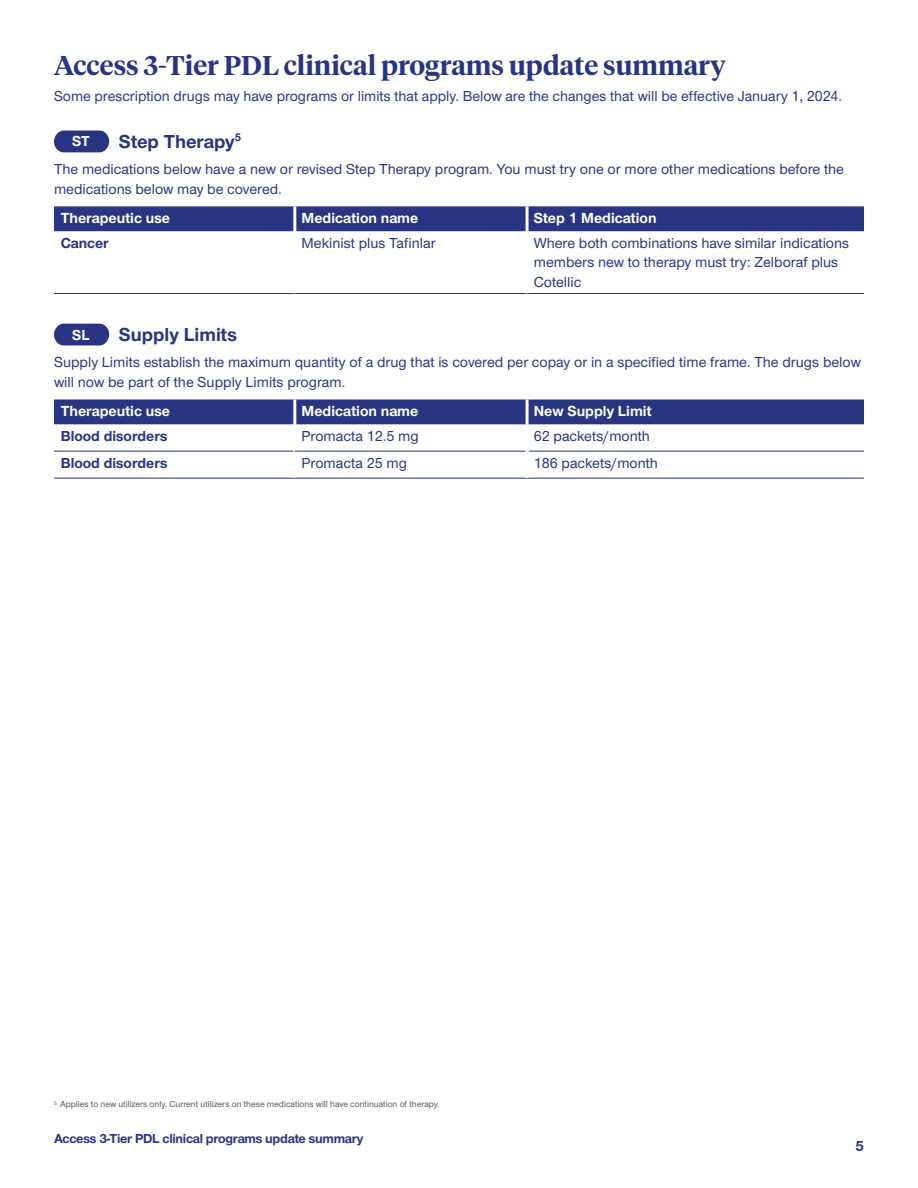
<style>
.page{position:relative;width:918px;height:1188px;background:#fff}
.page>*{position:absolute;margin:0;border:0;box-sizing:border-box;transform-origin:0 0}
.t1{font:600 27px "UHC Serif Headline";color:#283582}
.t2{font:700 19.5px "UHC Sans";color:#283582}
.t3{font:700 15.15px "UHC Sans";color:#fff}
.t4{font:500 15px/19.5px "UHC Sans";color:#283582}
.t5{font:700 15px "UHC Sans";color:#283582}
.t6{font:700 15px "UHC Sans";color:#fff}
.t7{font:700 13.5px "UHC Sans";letter-spacing:-.02em;color:#283582}
.t8{font:500 9px "UHC Sans";color:#57585a}
</style>
<div class="page">
<div style="left:54px;top:130px;width:55px;height:22px;background:#283582;border-radius:10px"></div>
<div style="left:54px;top:206px;width:810px;height:25px;background:#283582"></div>
<hr style="left:293px;top:206px;width:3px;height:25px;background:#fff">
<hr style="left:54px;top:293px;width:241px;height:1px;background:#283582">
<hr style="left:295px;top:293px;width:232px;height:1px;background:#283582">
<hr style="left:527px;top:293px;width:337px;height:1px;background:#283582">
<hr style="left:526px;top:206px;width:3px;height:25px;background:#fff">
<div style="left:54px;top:324px;width:55px;height:22px;background:#283582;border-radius:10px"></div>
<div style="left:54px;top:399px;width:810px;height:25px;background:#283582"></div>
<hr style="left:293px;top:399px;width:3px;height:25px;background:#fff">
<hr style="left:54px;top:451px;width:241px;height:1px;background:#283582">
<hr style="left:54px;top:478px;width:241px;height:1px;background:#283582">
<hr style="left:293px;top:451px;width:3px;height:27px;background:#fff">
<hr style="left:295px;top:451px;width:231px;height:1px;background:#283582">
<hr style="left:529px;top:451px;width:335px;height:1px;background:#283582">
<hr style="left:295px;top:478px;width:232px;height:1px;background:#283582">
<hr style="left:527px;top:478px;width:337px;height:1px;background:#283582">
<hr style="left:526px;top:399px;width:3px;height:25px;background:#fff">
<h1 class="t1" style="left:54px;top:47px;width:673px">Access 3-Tier PDL clinical programs update summary</h1>
<p class="t4" style="left:54px;top:86px;width:790px">Some prescription drugs may have programs or limits that apply. Below are the changes that will be effective January 1, 2024.</p>
<p class="t6" style="left:72px;top:131px;width:19px">ST</p>
<h2 class="t2" style="left:119px;top:128px;width:124px">Step Therapy<sup>5</sup></h2>
<p class="t4" style="left:54px;top:159px;width:792px">The medications below have a new or revised Step Therapy program. You must try one or more other medications before the medications below may be covered.</p>
<p class="t3" style="left:61px;top:208px;width:111px">Therapeutic use</p>
<p class="t3" style="left:302px;top:208px;width:118px">Medication name</p>
<p class="t3" style="left:534px;top:208px;width:124px">Step 1 Medication</p>
<p class="t5" style="left:61px;top:233px;width:50px">Cancer</p>
<p class="t4" style="left:302px;top:232px;width:135px">Mekinist plus Tafinlar</p>
<p class="t4" style="left:534px;top:232px;width:317px">Where both combinations have similar indications members new to therapy must try: Zelboraf plus<br>Cotellic</p>
<p class="t6" style="left:72px;top:324px;width:19px">SL</p>
<h2 class="t2" style="left:119px;top:321px;width:120px">Supply Limits</h2>
<p class="t4" style="left:54px;top:352px;width:808px">Supply Limits establish the maximum quantity of a drug that is covered per copay or in a specified time frame. The drugs below will now be part of the Supply Limits program.</p>
<p class="t3" style="left:61px;top:401px;width:111px">Therapeutic use</p>
<p class="t3" style="left:302px;top:401px;width:118px">Medication name</p>
<p class="t3" style="left:534px;top:401px;width:119px">New Supply Limit</p>
<p class="t5" style="left:61px;top:426px;width:108px">Blood disorders</p>
<p class="t4" style="left:302px;top:426px;width:119px">Promacta 12.5 mg</p>
<p class="t4" style="left:534px;top:426px;width:118px">62 packets/month</p>
<p class="t5" style="left:61px;top:453px;width:108px">Blood disorders</p>
<p class="t4" style="left:302px;top:453px;width:107px">Promacta 25 mg</p>
<p class="t4" style="left:534px;top:453px;width:126px">186 packets/month</p>
<p class="t8" style="left:54px;top:1098px;width:387px"><sup>5</sup> Applies to new utilizers only. Current utilizers on these medications will have continuation of therapy.</p>
<p class="t7" style="left:54px;top:1129px;width:311px">Access 3-Tier PDL clinical programs update summary</p>
<p class="t5" style="left:855px;top:1136px;width:10px">5</p>
</div>
